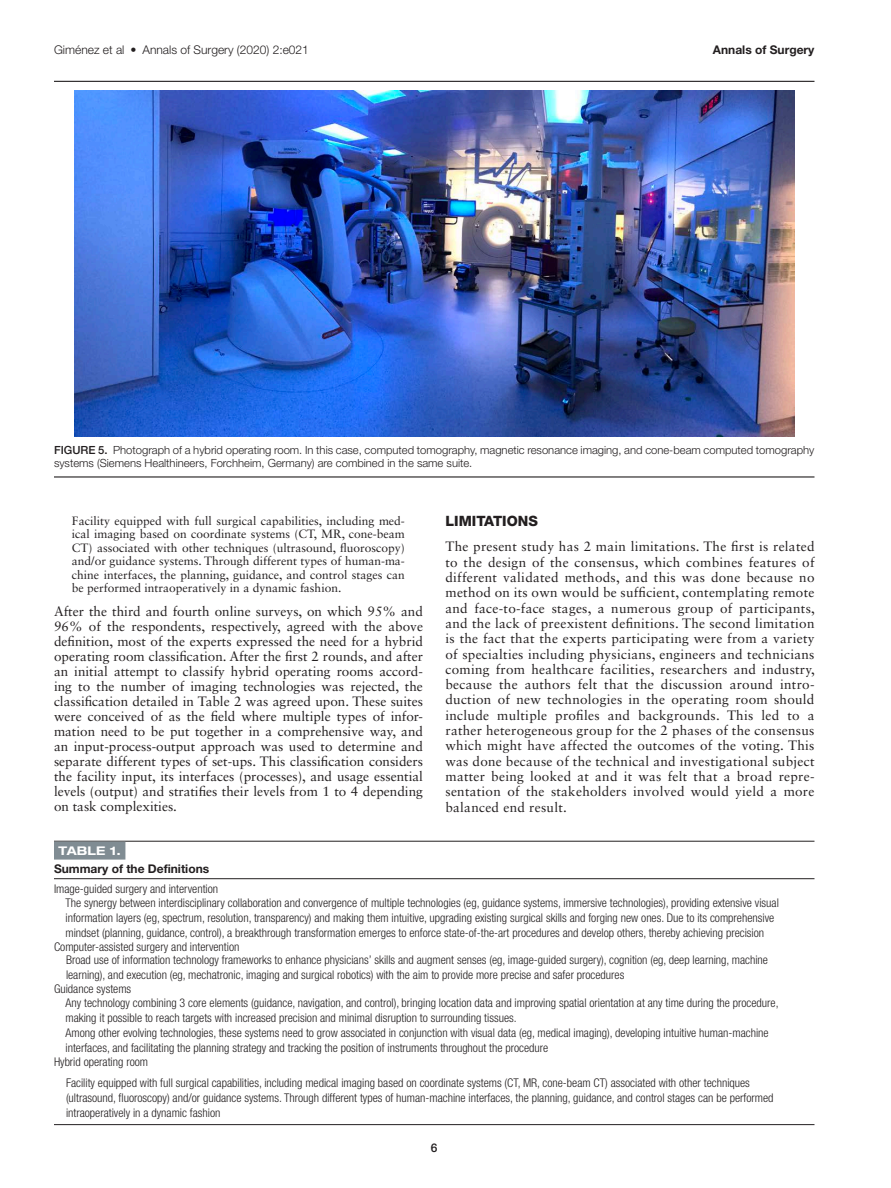
<style>
.page{position:relative;width:891px;height:1188px;background:#fff}
.page>*{position:absolute;margin:0;border:0;box-sizing:border-box;transform-origin:0 0}
.t1{font:800 14.25px "Helvetica Neue LT Std";color:#231f20}
.t2{font:13.5px/15.3px "Sabon LT Std";letter-spacing:.01em;color:#231f20;text-align:justify}
.t3{font:300 condensed 12px/15px "Helvetica Neue LT Std";color:#231f20}
.t4{font:12px/13.5px "Sabon LT Std";color:#231f20;text-align:justify}
.t5{font:300 12px "Helvetica Neue LT Std";color:#231f20}
.t6{font:700 12px "Helvetica Neue LT Std";color:#231f20}
.t7{font:700 expanded 12px "Helvetica Neue LT Std";color:#fff}
.t8{font:500 12px "Helvetica Neue LT Std";color:#231f20}
.t9{font:300 11.25px/13.5px "Helvetica Neue LT Std";color:#231f20}
.s1{font-weight:500}
</style>
<div class="page">
<img style="left:74px;top:90px;width:720px;height:347px">
<hr style="left:54px;top:81px;width:760px;height:1px;background:#231f20">
<hr style="left:54px;top:476px;width:760px;height:2px;background:#231f20">
<hr style="left:54px;top:1124px;width:760px;height:1px;background:#231f20">
<hr style="left:54px;top:841px;width:760px;height:1px;background:#231f20">
<div style="left:54px;top:842px;width:71px;height:18px;background:#808c93"></div>
<hr style="left:54px;top:878px;width:760px;height:1px;background:#231f20">
<p class="t5" style="left:54px;top:42px;width:256px">Giménez et al • Annals of Surgery (2020) 2:e021</p>
<p class="t6" style="left:713px;top:42px;width:103px">Annals of Surgery</p>
<p class="t9" style="left:54px;top:443px;width:762px"><span class="s1">FIGURE 5.</span> Photograph of a hybrid operating room. In this case, computed tomography, magnetic resonance imaging, and cone-beam computed tomography systems (Siemens Healthineers, Forchheim, Germany) are combined in the same suite.</p>
<p class="t4" style="left:72px;top:514px;width:335px">Facility equipped with full surgical capabilities, including med&shy;ical imaging based on coordinate systems (CT, MR, cone-beam CT) associated with other techniques (ultrasound, fluoroscopy) and/or guidance systems. Through different types of human-ma&shy;chine interfaces, the planning, guidance, and control stages can be performed intraoperatively in a dynamic fashion.</p>
<p class="t2" style="left:54px;top:604px;width:371px">After the third and fourth online surveys, on which 95% and 96% of the respondents, respectively, agreed with the above definition, most of the experts expressed the need for a hybrid operating room classification. After the first 2 rounds, and after an initial attempt to classify hybrid operating rooms accord&shy;ing to the number of imaging technologies was rejected, the classification detailed in Table 2 was agreed upon. These suites were conceived of as the field where multiple types of infor&shy;mation need to be put together in a comprehensive way, and an input-process-output approach was used to determine and separate different types of set-ups. This classification considers the facility input, its interfaces (processes), and usage essential levels (output) and stratifies their levels from 1 to 4 depending on task complexities.</p>
<p class="t1" style="left:446px;top:512px;width:94px">LIMITATIONS</p>
<p class="t2" style="left:446px;top:539px;width:371px">The present study has 2 main limitations. The first is related to the design of the consensus, which combines features of different validated methods, and this was done because no method on its own would be sufficient, contemplating remote and face-to-face stages, a numerous group of participants, and the lack of preexistent definitions. The second limitation is the fact that the experts participating were from a variety of specialties including physicians, engineers and technicians coming from healthcare facilities, researchers and industry, because the authors felt that the discussion around intro&shy;duction of new technologies in the operating room should include multiple profiles and backgrounds. This led to a rather heterogeneous group for the 2 phases of the consensus which might have affected the outcomes of the voting. This was done because of the technical and investigational subject matter being looked at and it was felt that a broad repre&shy;sentation of the stakeholders involved would yield a more balanced end result.</p>
<p class="t7" style="left:58px;top:843px;width:64px">TABLE 1.</p>
<p class="t6" style="left:54px;top:861px;width:157px">Summary of the Definitions</p>
<p class="t3" style="left:66px;top:882px;width:715px;line-height:13.8px;text-indent:-12px">Image-guided surgery and intervention<br>The synergy between interdisciplinary collaboration and convergence of multiple technologies (eg, guidance systems, immersive technologies), providing extensive visual</p>
<p class="t3" style="left:66px;top:910px;width:710px">information layers (eg, spectrum, resolution, transparency) and making them intuitive, upgrading existing surgical skills and forging new ones. Due to its comprehensive mindset (planning, guidance, control), a breakthrough transformation emerges to enforce state-of-the-art procedures and develop others, thereby achieving precision</p>
<p class="t3" style="left:66px;top:939px;width:704px;line-height:13.8px;text-indent:-12px">Computer-assisted surgery and intervention<br>Broad use of information technology frameworks to enhance physicians’ skills and augment senses (eg, image-guided surgery), cognition (eg, deep learning, machine</p>
<p class="t3" style="left:54px;top:968px;width:572px;line-height:13.8px;text-indent:12px">learning), and execution (eg, mechatronic, imaging and surgical robotics) with the aim to provide more precise and safer procedures<br>Guidance systems</p>
<p class="t3" style="left:66px;top:995px;width:715px">Any technology combining 3 core elements (guidance, navigation, and control), bringing location data and improving spatial orientation at any time during the procedure, making it possible to reach targets with increased precision and minimal disruption to surrounding tissues.<br>Among other evolving technologies, these systems need to grow associated in conjunction with visual data (eg, medical imaging), developing intuitive human-machine interfaces, and facilitating the planning strategy and tracking the position of instruments throughout the procedure</p>
<p class="t3" style="left:66px;top:1051px;width:685px;line-height:21.3px;text-indent:-12px">Hybrid operating room<br>Facility equipped with full surgical capabilities, including medical imaging based on coordinate systems (CT, MR, cone-beam CT) associated with other techniques</p>
<p class="t3" style="left:66px;top:1090px;width:709px">(ultrasound, fluoroscopy) and/or guidance systems. Through different types of human-machine interfaces, the planning, guidance, and control stages can be performed intraoperatively in a dynamic fashion</p>
<p class="t8" style="left:431px;top:1140px;width:8px">6</p>
</div>
